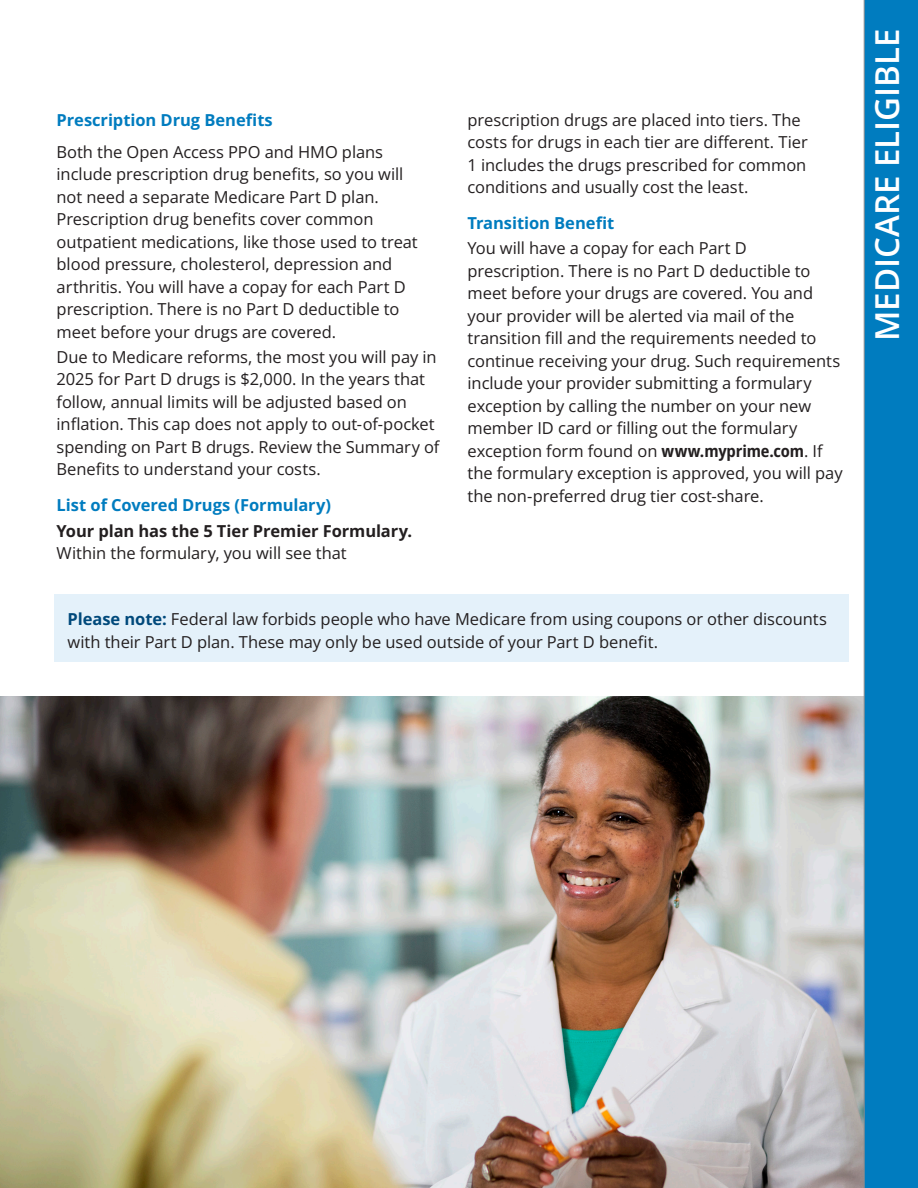
<style>
.page{position:relative;width:918px;height:1188px;background:#fff}
.page>*{position:absolute;margin:0;border:0;box-sizing:border-box;transform-origin:0 0}
.t1{font:600 33px "Open Sans";color:#fff}
.Body{font:16.5px/22.5px "Open Sans";letter-spacing:-.005em;color:#231f20}
.sub-tier_3{font:16.5px/22.5px "Open Sans";letter-spacing:-.005em;color:#231f20}
.sub-tier_3-2{font:700 16.5px "Open Sans";letter-spacing:-.005em;color:#007cbf}
.Body-2{font:700 16.5px/22.5px "Open Sans";letter-spacing:-.005em;color:#231f20}
.s1{font-weight:400}
.s2{font-weight:700;font-stretch:semi-condensed}
.s3{font-weight:700;color:#00497b}
</style>
<div class="page">
<img style="left:0;top:696px;width:864px;height:492px">
<div style="left:864px;top:0;width:54px;height:1188px;background:#007cbf"></div>
<div style="left:54px;top:594px;width:795px;height:67px;background:#e4f1fa"></div>
<p class="sub-tier_3-2" style="left:57px;top:108px;width:218px">Prescription Drug Benefits</p>
<p class="sub-tier_3" style="left:57px;top:140px;width:363px">Both the Open Access PPO and HMO plans include prescription drug benefits, so you will not need a separate Medicare Part D plan.<br>Prescription drug benefits cover common outpatient medications, like those used to treat blood pressure, cholesterol, depression and arthritis. You will have a copay for each Part D prescription. There is no Part D deductible to meet before your drugs are covered.</p>
<p class="Body" style="left:57px;top:345px;width:384px">Due to Medicare reforms, the most you will pay in 2025 for Part D drugs is $2,000. In the years that follow, annual limits will be adjusted based on inflation. This cap does not apply to out-of-pocket spending on Part B drugs. Review the Summary of Benefits to understand your costs.</p>
<p class="sub-tier_3-2" style="left:57px;top:494px;width:276px">List of Covered Drugs (Formulary)</p>
<p class="Body-2" style="left:57px;top:519px;width:357px">Your plan has the 5 Tier Premier Formulary.<br><span class="s1">Within the formulary, you will see that</span></p>
<p class="Body" style="left:468px;top:108px;width:342px">prescription drugs are placed into tiers. The costs for drugs in each tier are different. Tier 1 includes the drugs prescribed for common conditions and usually cost the least.</p>
<p class="sub-tier_3-2" style="left:468px;top:212px;width:148px">Transition Benefit</p>
<p class="Body" style="left:468px;top:237px;width:377px">You will have a copay for each Part D prescription. There is no Part D deductible to meet before your drugs are covered. You and your provider will be alerted via mail of the transition fill and the requirements needed to continue receiving your drug. Such requirements include your provider submitting a formulary exception by calling the number on your new member ID card or filling out the formulary exception form found on <span class="s2">www.myprime.com</span>. If the formulary exception is approved, you will pay the non-preferred drug tier cost-share.</p>
<p class="Body" style="left:68px;top:607px;width:761px"><span class="s3">Please note:</span> Federal law forbids people who have Medicare from using coupons or other discounts with their Part D plan. These may only be used outside of your Part D benefit.</p>
<h1 class="t1" style="left:865px;top:341px;width:314px;rotate:-90deg">MEDICARE ELIGIBLE</h1>
</div>
